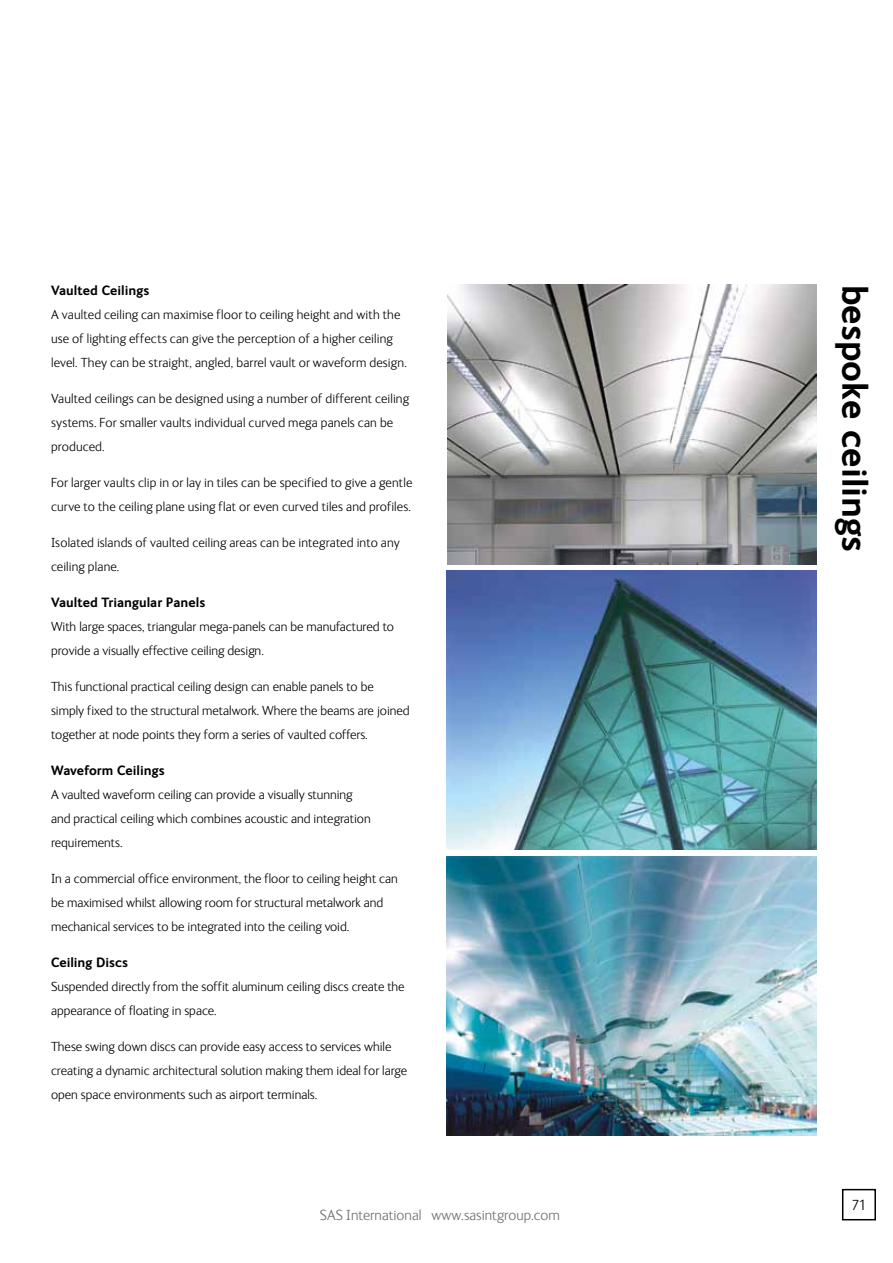
<style>
.page{position:relative;width:893px;height:1263px;background:#fff}
.page>*{position:absolute;margin:0;border:0;box-sizing:border-box;transform-origin:0 0}
.t1{font:700 36px "FS Ingrid";color:#000}
.t2{font:300 15px "FS Ingrid";color:#706f6f}
.t3{font:300 15px "FS Ingrid";color:#000}
.t4{font:300 13.5px/24px "FS Ingrid";color:#000}
.t5{font:700 13.5px "FS Ingrid";color:#000}
</style>
<div class="page">
<div style="left:842px;top:1189px;width:34px;height:31px;border:2px solid #000"></div>
<img style="left:446px;top:570px;width:370px;height:279px">
<img style="left:447px;top:856px;width:370px;height:279px">
<img style="left:447px;top:285px;width:369px;height:279px">
<p class="t5" style="left:51px;top:282px;width:100px">Vaulted Ceilings</p>
<p class="t4" style="left:51px;top:302px;width:357px">A vaulted ceiling can maximise floor to ceiling height and with the use of lighting effects can give the perception of a higher ceiling level. They can be straight, angled, barrel vault or waveform design.</p>
<p class="t4" style="left:51px;top:386px;width:360px">Vaulted ceilings can be designed using a number of different ceiling systems. For smaller vaults individual curved mega panels can be produced.</p>
<p class="t4" style="left:51px;top:470px;width:363px">For larger vaults clip in or lay in tiles can be specified to give a gentle curve to the ceiling plane using flat or even curved tiles and profiles.</p>
<p class="t4" style="left:51px;top:530px;width:350px">Isolated islands of vaulted ceiling areas can be integrated into any ceiling plane.</p>
<p class="t5" style="left:51px;top:594px;width:156px">Vaulted Triangular Panels</p>
<p class="t4" style="left:51px;top:614px;width:344px">With large spaces, triangular mega-panels can be manufactured to provide a visually effective ceiling design.</p>
<p class="t4" style="left:51px;top:674px;width:360px">This functional practical ceiling design can enable panels to be simply fixed to the structural metalwork. Where the beams are joined together at node points they form a series of vaulted coffers.</p>
<p class="t5" style="left:51px;top:762px;width:115px">Waveform Ceilings</p>
<p class="t4" style="left:51px;top:782px;width:321px">A vaulted waveform ceiling can provide a visually stunning and practical ceiling which combines acoustic and integration requirements.</p>
<p class="t4" style="left:51px;top:866px;width:348px">In a commercial office environment, the floor to ceiling height can be maximised whilst allowing room for structural metalwork and mechanical services to be integrated into the ceiling void.</p>
<p class="t5" style="left:51px;top:954px;width:79px">Ceiling Discs</p>
<p class="t4" style="left:51px;top:974px;width:355px">Suspended directly from the soffit aluminum ceiling discs create the appearance of floating in space.</p>
<p class="t4" style="left:51px;top:1034px;width:358px">These swing down discs can provide easy access to services while creating a dynamic architectural solution making them ideal for large open space environments such as airport terminals.</p>
<p class="t2" style="left:320px;top:1208px;width:241px">SAS International www.sasintgroup.com</p>
<h1 class="t1" style="left:875px;top:285px;width:269px;rotate:90deg">bespoke ceilings</h1>
<p class="t3" style="left:851px;top:1197px;width:16px">71</p>
</div>
